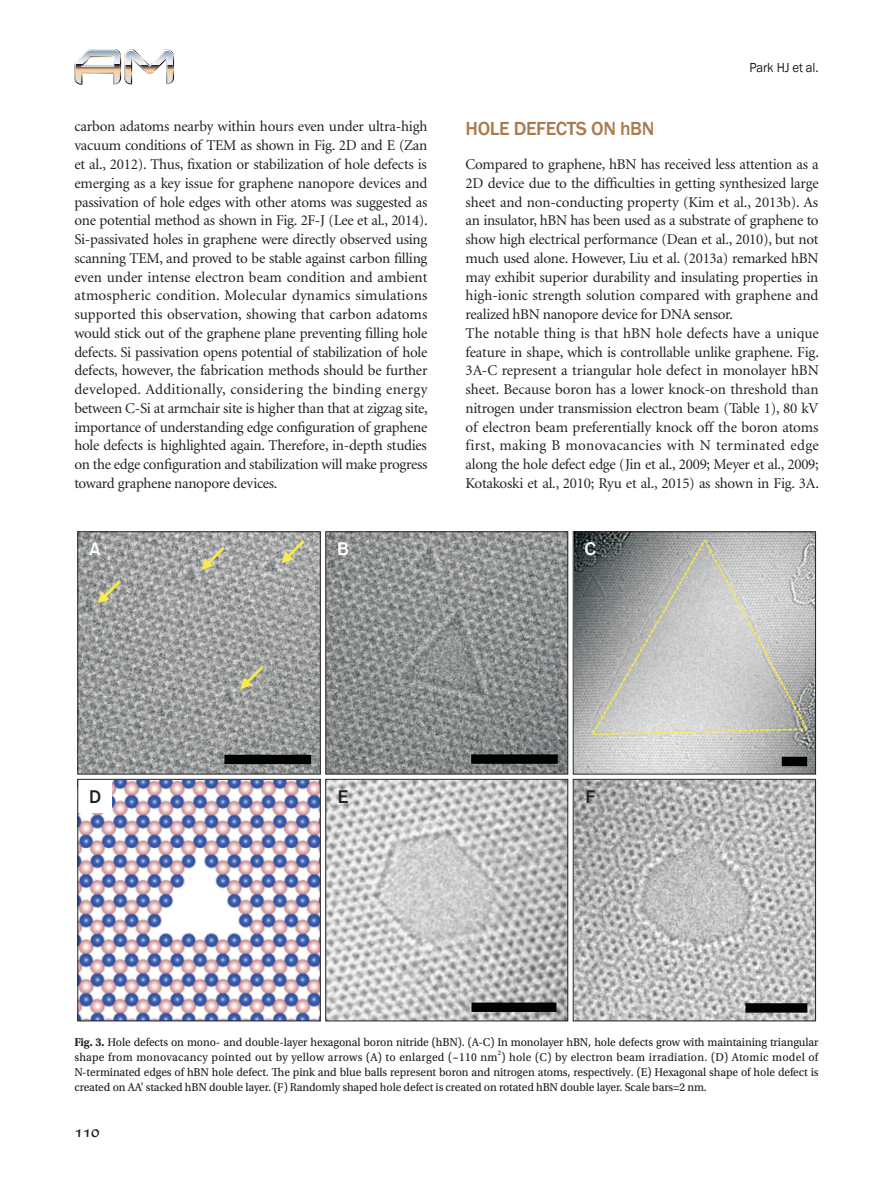
<style>
.page{position:relative;width:893px;height:1191px;background:#fff}
.page>*{position:absolute;margin:0;border:0;box-sizing:border-box;transform-origin:0 0}
.서론{font:500 19.5px "Franklin Gothic";letter-spacing:-.02em;color:#a97b50}
.t1{font:18px "Gothic 725 BT Bold A";color:#fff}
.t2{font:18px "Gothic 725 BT Bold A";color:#231f20}
.t3{font:15.75px "Formal 436 BT";color:#231f20;scale:.95 1}
.본문{font:15px/18.8px "Minion";letter-spacing:-.02em;color:#231f20;text-align:justify}
.t4{font:13.5px "Franklin Gothic";letter-spacing:-.015em;color:#231f20;scale:.95 1}
.표제목{font:12px/15px "Utopia Std Capt";letter-spacing:-.01em;color:#231f20;scale:.95 1}
.표제목-2{font:7.05px "Utopia Std Capt";color:#231f20;scale:.95 1}
.s1{font-family:"Utopia Std";font-weight:700}
</style>
<div class="page">
<svg style="left:74px;top:49px;width:100px;height:36px"></svg>
<svg style="left:77px;top:531px;width:739px;height:490px;background:#acadb1"></svg>
<div style="left:78px;top:779px;width:34px;height:34px;background:#fff"></div>
<div style="left:78px;top:779px;width:243px;height:242px;border:1px solid #231f20"></div>
<p class="t4" style="left:750px;top:59px;width:74px">Park HJ et al.</p>
<p class="본문" style="left:74px;top:118px;width:355px">carbon adatoms nearby within hours even under ultra-high vacuum conditions of TEM as shown in Fig. 2D and E (Zan et al., 2012). Thus, fixation or stabilization of hole defects is emerging as a key issue for graphene nanopore devices and passivation of hole edges with other atoms was suggested as one potential method as shown in Fig. 2F-J (Lee et al., 2014).<br>Si-passivated holes in graphene were directly observed using scanning TEM, and proved to be stable against carbon filling even under intense electron beam condition and ambient atmospheric condition. Molecular dynamics simulations supported this observation, showing that carbon adatoms would stick out of the graphene plane preventing filling hole defects. Si passivation opens potential of stabilization of hole defects, however, the fabrication methods should be further developed. Additionally, considering the binding energy between C-Si at armchair site is higher than that at zigzag site, importance of understanding edge configuration of graphene hole defects is highlighted again. Therefore, in-depth studies on the edge configuration and stabilization will make progress toward graphene nanopore devices.</p>
<p class="서론" style="left:466px;top:117px;width:190px">HOLE DEFECTS ON hBN</p>
<p class="본문" style="left:466px;top:155px;width:355px">Compared to graphene, hBN has received less attention as a 2D device due to the difficulties in getting synthesized large sheet and non-conducting property (Kim et al., 2013b). As an insulator, hBN has been used as a substrate of graphene to show high electrical performance (Dean et al., 2010), but not much used alone. However, Liu et al. (2013a) remarked hBN may exhibit superior durability and insulating properties in high-ionic strength solution compared with graphene and realized hBN nanopore device for DNA sensor.</p>
<p class="본문" style="left:466px;top:324px;width:355px">The notable thing is that hBN hole defects have a unique feature in shape, which is controllable unlike graphene. Fig.<br>3A-C represent a triangular hole defect in monolayer hBN sheet. Because boron has a lower knock-on threshold than nitrogen under transmission electron beam (Table 1), 80 kV of electron beam preferentially knock off the boron atoms first, making B monovacancies with N terminated edge along the hole defect edge (Jin et al., 2009; Meyer et al., 2009; Kotakoski et al., 2010; Ryu et al., 2015) as shown in Fig. 3A.</p>
<p class="t1" style="left:89px;top:538px;width:13px">A</p>
<p class="t1" style="left:337px;top:538px;width:13px">B</p>
<p class="t1" style="left:585px;top:538px;width:13px">C</p>
<p class="t2" style="left:89px;top:786px;width:14px">D</p>
<p class="t2" style="left:338px;top:786px;width:12px">E</p>
<p class="t2" style="left:585px;top:786px;width:12px">F</p>
<p class="표제목" style="left:74px;top:1035px;width:785px"><span class="s1">Fig. 3.</span> Hole defects on mono- and double-layer hexagonal boron nitride (hBN). (A-C) In monolayer hBN, hole defects grow with maintaining triangular shape from monovacancy pointed out by yellow arrows (A) to enlarged (~110 nm ) hole (C) by electron beam irradiation. (D) Atomic model of</p>
<p class="표제목-2" style="left:498px;top:1049px;width:5px">2</p>
<p class="표제목" style="left:74px;top:1065px;width:785px">N-terminated edges of hBN hole defect. The pink and blue balls represent boron and nitrogen atoms, respectively. (E) Hexagonal shape of hole defect is created on AA' stacked hBN double layer. (F) Randomly shaped hole defect is created on rotated hBN double layer. Scale bars=2 nm.</p>
<p class="t3" style="left:74px;top:1121px;width:28px">110</p>
</div>
